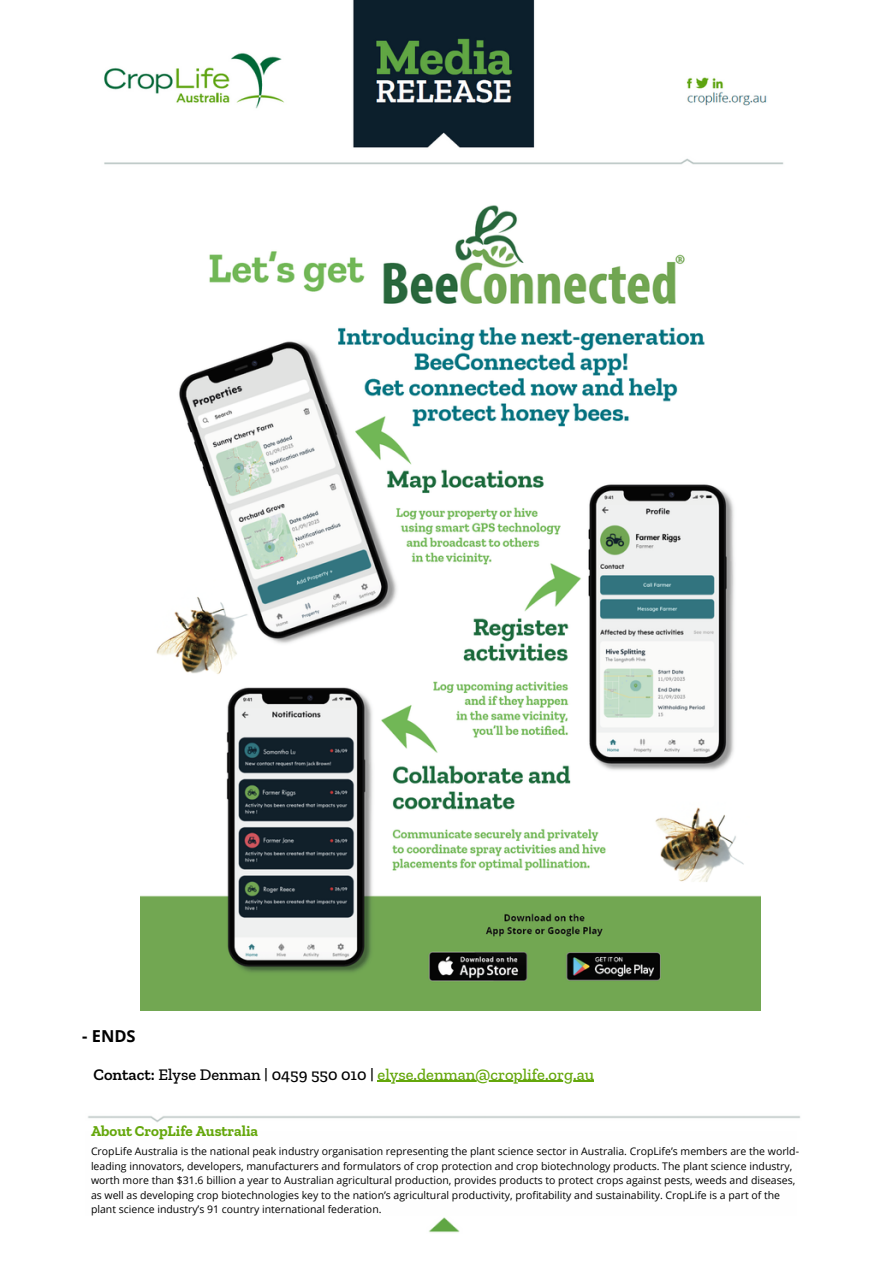
<style>
.page{position:relative;width:893px;height:1264px;background:#fff}
.page>*{position:absolute;margin:0;border:0;box-sizing:border-box;transform-origin:0 0}
.t1{font:500 16.5px "Zilla Slab";color:#64a70b}
.t2{font:700 16.5px "Open Sans";color:#000}
.t3{font:700 15px "Zilla Slab";color:#64a70b}
.t4{font:10.5px/14.5px "Open Sans";color:#000}
.s1{font-weight:600;color:#000}
.s2{color:#000}
</style>
<div class="page">
<img style="left:104px;top:0;width:680px;height:165px">
<img style="left:88px;top:1116px;width:712px;height:117px">
<div style="left:85px;top:1130px;width:712px;height:85px;background:#fefefe"></div>
<img style="left:140px;top:205px;width:620px;height:805px">
<hr style="left:377px;top:1080px;width:217px;height:1px;background:#64a70b">
<p class="t2" style="left:82px;top:1024px;width:55px">- ENDS</p>
<p class="t1" style="left:93px;top:1063px;width:502px"><span class="s1">Contact:</span> <span class="s2">Elyse Denman | 0459 550 010 |</span> elyse.denman@croplife.org.au</p>
<p class="t3" style="left:91px;top:1121px;width:169px">About CropLife Australia</p>
<p class="t4" style="left:91px;top:1143px;width:709px">CropLife Australia is the national peak industry organisation representing the plant science sector in Australia. CropLife’s members are the world&shy;leading innovators, developers, manufacturers and formulators of crop protection and crop biotechnology products. The plant science industry, worth more than $31.6 billion a year to Australian agricultural production, provides products to protect crops against pests, weeds and diseases, as well as developing crop biotechnologies key to the nation’s agricultural productivity, profitability and sustainability. CropLife is a part of the plant science industry’s 91 country international federation.</p>
</div>
